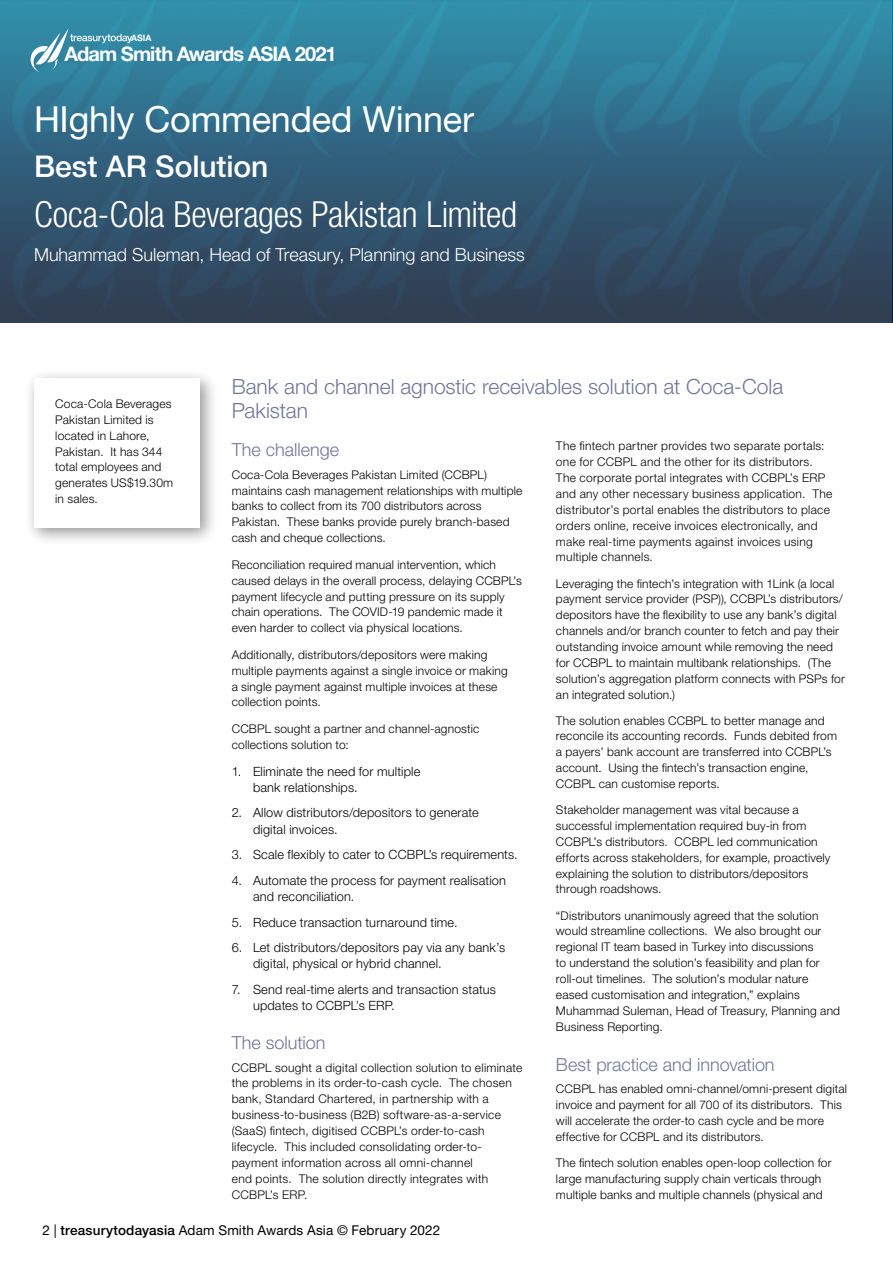
<style>
.page{position:relative;width:893px;height:1263px;background:#fff}
.page>*{position:absolute;margin:0;border:0;box-sizing:border-box;transform-origin:0 0}
.company-name{font:300 condensed 36px "Helvetica Neue LT Std";letter-spacing:-.01em;color:#fff}
.category-white-bold{font:36px "Helvetica Neue LT Std";letter-spacing:-.005em;color:#fff}
.category-white-bold-2{font:500 30px "Helvetica Neue LT Std";color:#fff}
.t1{font:300 21px/24.2px "Helvetica Neue LT Std";color:#70769a}
.t2{font:700 20.1px "Helvetica Neue LT Std";letter-spacing:-.045em;color:#fefdfd}
.name-and-job-white{font:300 18px "Helvetica Neue LT Std";color:#fff}
.t3{font:300 18px "Helvetica Neue LT Std";color:#70769a}
.t4{font:13.5px "Helvetica Neue LT Std";letter-spacing:.01em;color:#000}
.t5{font:300 12.75px/16.6px "Helvetica Neue LT Std";letter-spacing:.01em;color:#000}
.body{font:300 12px/15.9px "Helvetica Neue LT Std";letter-spacing:.015em;color:#000}
.t6{font:700 8.85px "Helvetica Neue LT Std";color:#fefdfd}
.s1{font-weight:500}
</style>
<div class="page">
<img style="left:0;top:0;width:893px;height:323px">
<div style="left:24px;top:368px;width:194px;height:179px;background:#000;opacity:.42"></div>
<div style="left:34px;top:378px;width:166px;height:150px;background:#fff"></div>
<svg style="left:31px;top:28px;width:101px;height:44px;background:#4c96ae"></svg>
<p class="t6" style="left:131px;top:33px;width:22px">ASIA</p>
<p class="t2" style="left:64px;top:42px;width:274px">Adam Smith Awards ASIA 2021</p>
<p class="category-white-bold" style="left:34px;top:98px;width:442px">HIghly Commended Winner</p>
<p class="category-white-bold-2" style="left:34px;top:148px;width:236px">Best AR Solution</p>
<p class="company-name" style="left:34px;top:194px;width:485px">Coca-Cola Beverages Pakistan Limited</p>
<p class="name-and-job-white" style="left:34px;top:244px;width:492px">Muhammad Suleman, Head of Treasury, Planning and Business</p>
<p class="body" style="left:55px;top:396px;width:120px">Coca-Cola Beverages<br>Pakistan Limited is located in Lahore,<br>Pakistan. It has 344 total employees and generates US$19.30m in sales.</p>
<p class="t1" style="left:232px;top:373px;width:553px">Bank and channel agnostic receivables solution at Coca-Cola<br>Pakistan</p>
<p class="t3" style="left:232px;top:439px;width:109px">The challenge</p>
<p class="body" style="left:232px;top:466px;width:292px">Coca-Cola Beverages Pakistan Limited (CCBPL) maintains cash management relationships with multiple banks to collect from its 700 distributors across Pakistan. These banks provide purely branch-based cash and cheque collections.</p>
<p class="body" style="left:232px;top:556px;width:292px">Reconciliation required manual intervention, which caused delays in the overall process, delaying CCBPL’s payment lifecycle and putting pressure on its supply chain operations. The COVID-19 pandemic made it even harder to collect via physical locations.</p>
<p class="body" style="left:232px;top:646px;width:277px">Additionally, distributors/depositors were making multiple payments against a single invoice or making a single payment against multiple invoices at these collection points.</p>
<p class="body" style="left:232px;top:720px;width:249px">CCBPL sought a partner and channel-agnostic collections solution to:</p>
<p class="t5" style="left:253px;top:762px;width:169px;text-indent:-21px">1. Eliminate the need for multiple bank relationships.</p>
<p class="t5" style="left:253px;top:804px;width:227px;text-indent:-21px">2. Allow distributors/depositors to generate digital invoices.</p>
<p class="t5" style="left:232px;top:846px;width:287px">3. Scale flexibly to cater to CCBPL’s requirements.</p>
<p class="t5" style="left:253px;top:871px;width:254px;text-indent:-21px">4. Automate the process for payment realisation and reconciliation.</p>
<p class="t5" style="left:232px;top:913px;width:227px">5. Reduce transaction turnaround time.</p>
<p class="t5" style="left:253px;top:938px;width:254px;text-indent:-21px">6. Let distributors/depositors pay via any bank’s digital, physical or hybrid channel.</p>
<p class="t5" style="left:253px;top:980px;width:245px;text-indent:-21px">7. Send real-time alerts and transaction status updates to CCBPL’s ERP.</p>
<p class="t3" style="left:232px;top:1032px;width:95px">The solution</p>
<p class="body" style="left:232px;top:1059px;width:292px">CCBPL sought a digital collection solution to eliminate the problems in its order-to-cash cycle. The chosen bank, Standard Chartered, in partnership with a business-to-business (B2B) software-as-a-service (SaaS) fintech, digitised CCBPL’s order-to-cash lifecycle. This included consolidating order-to&shy;payment information across all omni-channel<br>end points. The solution directly integrates with CCBPL’s ERP.</p>
<p class="body" style="left:556px;top:438px;width:278px">The fintech partner provides two separate portals: one for CCBPL and the other for its distributors.<br>The corporate portal integrates with CCBPL’s ERP and any other necessary business application. The distributor’s portal enables the distributors to place orders online, receive invoices electronically, and make real-time payments against invoices using multiple channels.</p>
<p class="body" style="left:556px;top:575px;width:290px">Leveraging the fintech’s integration with 1Link (a local payment service provider (PSP)), CCBPL’s distributors/ depositors have the flexibility to use any bank’s digital channels and/or branch counter to fetch and pay their outstanding invoice amount while removing the need for CCBPL to maintain multibank relationships. (The solution’s aggregation platform connects with PSPs for an integrated solution.)</p>
<p class="body" style="left:556px;top:712px;width:283px">The solution enables CCBPL to better manage and reconcile its accounting records. Funds debited from a payers’ bank account are transferred into CCBPL’s account. Using the fintech’s transaction engine, CCBPL can customise reports.</p>
<p class="body" style="left:556px;top:802px;width:276px">Stakeholder management was vital because a successful implementation required buy-in from CCBPL’s distributors. CCBPL led communication efforts across stakeholders, for example, proactively explaining the solution to distributors/depositors through roadshows.</p>
<p class="body" style="left:556px;top:907px;width:286px">“Distributors unanimously agreed that the solution would streamline collections. We also brought our regional IT team based in Turkey into discussions<br>to understand the solution’s feasibility and plan for roll-out timelines. The solution’s modular nature eased customisation and integration,” explains Muhammad Suleman, Head of Treasury, Planning and Business Reporting.</p>
<p class="t3" style="left:556px;top:1053px;width:220px">Best practice and innovation</p>
<p class="body" style="left:556px;top:1081px;width:293px">CCBPL has enabled omni-channel/omni-present digital invoice and payment for all 700 of its distributors. This will accelerate the order-to cash cycle and be more effective for CCBPL and its distributors.</p>
<p class="body" style="left:556px;top:1154px;width:277px">The fintech solution enables open-loop collection for large manufacturing supply chain verticals through multiple banks and multiple channels (physical and</p>
<p class="t4" style="left:43px;top:1222px;width:399px">2 | <span class="s1">treasurytodayasia</span> Adam Smith Awards Asia © February 2022</p>
</div>
